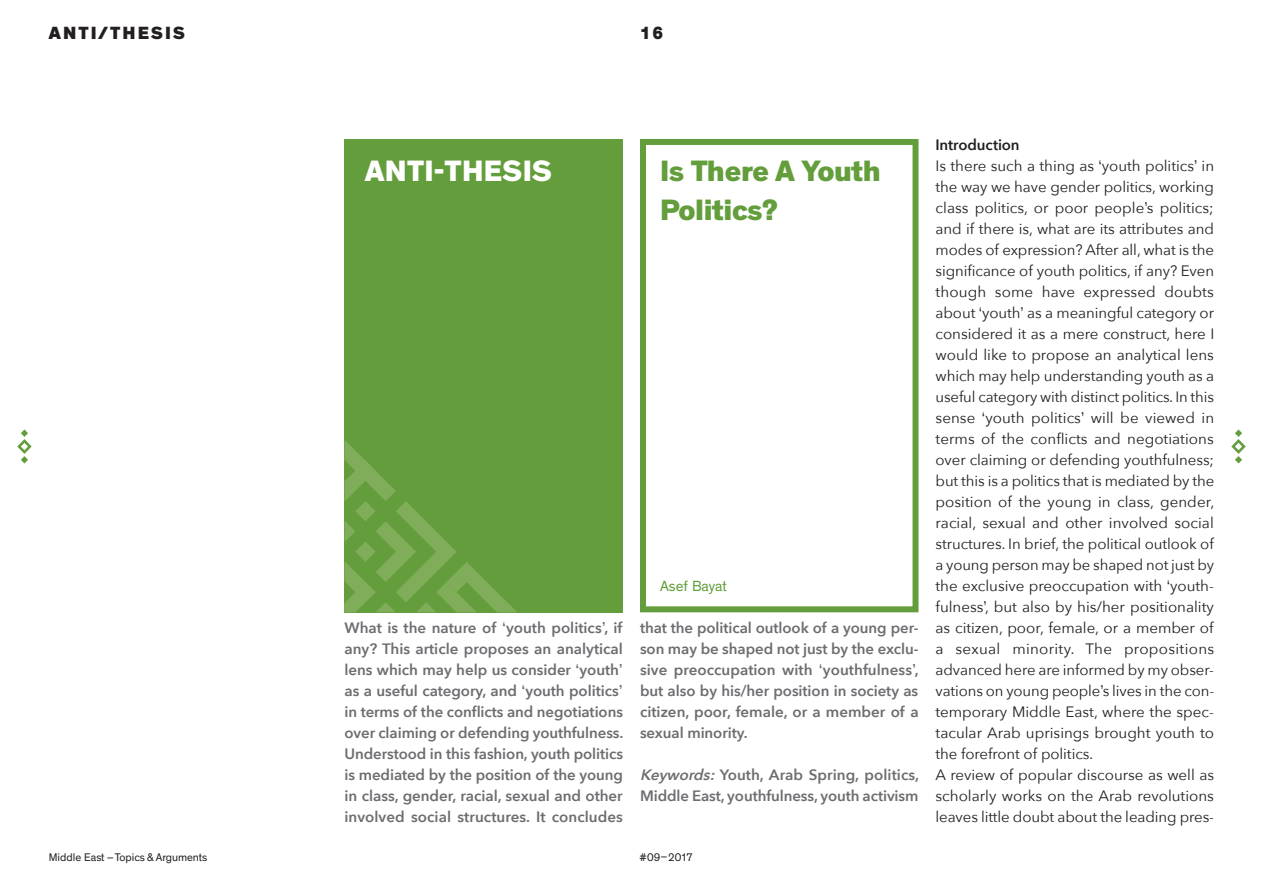
<style>
.page{position:relative;width:1263px;height:893px;background:#fff}
.page>*{position:absolute;margin:0;border:0;box-sizing:border-box;transform-origin:0 0}
.t1{font:800 30px/39px "Theinhardt";letter-spacing:-.01em;color:#649e3c}
.t2{font:800 30px "Theinhardt";letter-spacing:.01em;color:#fff}
.t3{font:900 18px "Theinhardt";letter-spacing:.115em;color:#231f20}
.t4{font:800 18px "Theinhardt";color:#231f20}
.t5{font:15px/21px "Avenir Next LT Pro";letter-spacing:-.005em;color:#231f20}
.t6{font:600 15px/21px "Avenir Next LT Pro";color:#6c6d70;text-align:justify}
.t7{font:600 15px "Avenir Next LT Pro";letter-spacing:-.01em;color:#231f20}
.t8{font:15px "Theinhardt";color:#649e3c}
.t9{font:11.25px "Theinhardt";letter-spacing:-.005em;color:#231f20}
.s1{font-style:italic}
</style>
<div class="page">
<svg style="left:17px;top:429px;width:15px;height:34px"></svg>
<svg style="left:1231px;top:429px;width:15px;height:34px"></svg>
<div style="left:640px;top:139px;width:278px;height:473px;border:6px solid #649e3c"></div>
<div style="left:344px;top:139px;width:279px;height:473px;background:#649e3c"></div>
<svg style="left:344px;top:440px;width:173px;height:172px"></svg>
<p class="t3" style="left:49px;top:21px;width:138px">ANTI/THESIS</p>
<p class="t4" style="left:640px;top:22px;width:25px">16</p>
<h1 class="t2" style="left:365px;top:152px;width:189px">Anti-Thesis</h1>
<h1 class="t1" style="left:660px;top:152px;width:222px">Is There A Youth<br>Politics?</h1>
<p class="t8" style="left:660px;top:578px;width:68px">Asef Bayat</p>
<p class="t6" style="left:344px;top:618px;width:280px">What is the nature of ‘youth politics’, if any? This article proposes an analytical lens which may help us consider ‘youth’ as a useful category, and ‘youth politics’ in terms of the conflicts and negotiations over claiming or defending youthfulness.<br>Understood in this fashion, youth politics is mediated by the position of the young in class, gender, racial, sexual and other involved social structures. It concludes</p>
<p class="t6" style="left:640px;top:618px;width:280px">that the political outlook of a young per&shy;son may be shaped not just by the exclu&shy;sive preoccupation with ‘youthfulness’, but also by his/her position in society as citizen, poor, female, or a member of a sexual minority.</p>
<p class="t6" style="left:640px;top:765px;width:281px"><span class="s1">Keywords:</span> Youth, Arab Spring, politics,<br>Middle East, youthfulness, youth activism</p>
<p class="t9" style="left:49px;top:851px;width:160px">Middle East – Topics &amp; Arguments</p>
<p class="t9" style="left:640px;top:851px;width:54px">#09–2017</p>
<p class="t7" style="left:935px;top:136px;width:86px">Introduction</p>
<p class="t5" style="left:935px;top:156px;width:280px">Is there such a thing as ‘youth politics’ in the way we have gender politics, working class politics, or poor people’s politics; and if there is, what are its attributes and modes of expression? After all, what is the significance of youth politics, if any? Even though some have expressed doubts about ‘youth’ as a meaningful category or considered it as a mere construct, here I would like to propose an analytical lens which may help understanding youth as a useful category with distinct politics. In this sense ‘youth politics’ will be viewed in terms of the conflicts and negotiations over claiming or defending youthfulness; but this is a politics that is mediated by the position of the young in class, gender, racial, sexual and other involved social structures. In brief, the political outlook of a young person may be shaped not just by the exclusive preoccupation with ‘youth&shy;fulness’, but also by his/her positionality as citizen, poor, female, or a member of a sexual minority. The propositions advanced here are informed by my obser&shy;vations on young people’s lives in the con&shy;temporary Middle East, where the spec&shy;tacular Arab uprisings brought youth to the forefront of politics.<br>A review of popular discourse as well as scholarly works on the Arab revolutions leaves little doubt about the leading pres-</p>
</div>
